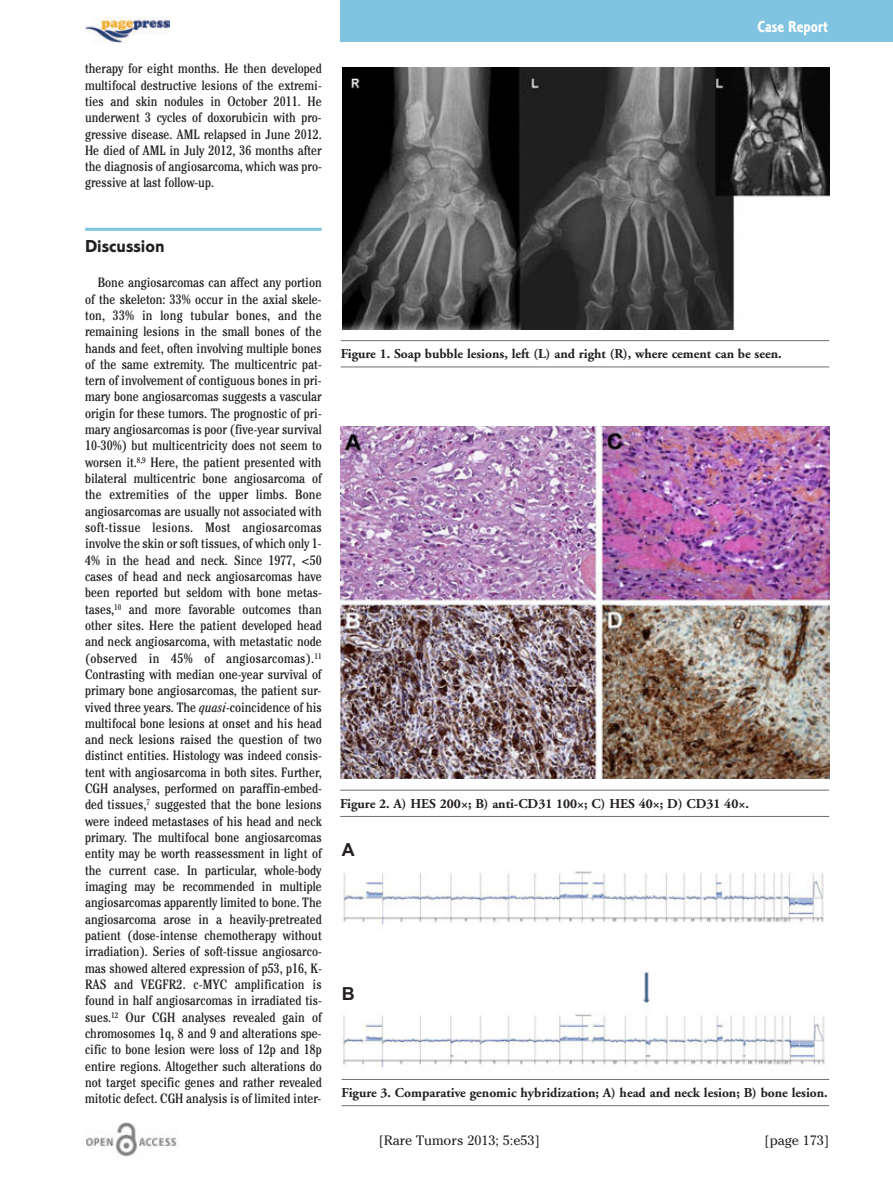
<style>
.page{position:relative;width:893px;height:1191px;background:#fff}
.page>*{position:absolute;margin:0;border:0;box-sizing:border-box;transform-origin:0 0}
.t1{font:18px "Corinthian Bold Plain";color:#231f20}
.t2{font:700 18px "Arial";color:#231f20}
.t3{font:16.5px "Corinthian Bold Condensed Plain";color:#fff}
.t4{font:condensed 13.5px/16.4px "Cheltenham";color:#231f20;text-align:justify}
.t5{font:700 13.5px "Adobe Garamond";color:#231f20}
.t6{font:13.5px "Cheltenham";color:#231f20}
.s1{font-style:italic}
</style>
<div class="page">
<hr style="left:85px;top:228px;width:237px;height:3px;background:#81c4e2">
<div style="left:340px;top:0;width:553px;height:42px;background:#81c4e2"></div>
<img style="left:86px;top:1123px;width:93px;height:34px">
<img style="left:85px;top:17px;width:85px;height:26px">
<hr style="left:341px;top:340px;width:488px;height:1px;background:#6c6d70">
<hr style="left:341px;top:366px;width:488px;height:1px;background:#6c6d70">
<img style="left:342px;top:68px;width:487px;height:261px">
<hr style="left:340px;top:790px;width:489px;height:1px;background:#6c6d70">
<hr style="left:340px;top:816px;width:489px;height:1px;background:#6c6d70">
<img style="left:341px;top:427px;width:488px;height:351px">
<img style="left:342px;top:871px;width:483px;height:197px">
<hr style="left:342px;top:1079px;width:487px;height:1px;background:#6c6d70">
<hr style="left:342px;top:1105px;width:487px;height:1px;background:#6c6d70">
<p class="t4" style="left:85px;top:62px;width:238px">therapy for eight months. He then developed multifocal destructive lesions of the extremi&shy;ties and skin nodules in October 2011. He underwent 3 cycles of doxorubicin with pro&shy;gressive disease. AML relapsed in June 2012.<br>He died of AML in July 2012, 36 months after the diagnosis of angiosarcoma, which was pro&shy;gressive at last follow-up.</p>
<p class="t3" style="left:757px;top:21px;width:72px">Case Report</p>
<h1 class="t1" style="left:85px;top:240px;width:81px">Discussion</h1>
<p class="t4" style="left:85px;top:276px;width:238px;text-indent:13px">Bone angiosarcomas can affect any portion of the skeleton: 33% occur in the axial skele&shy;ton, 33% in long tubular bones, and the remaining lesions in the small bones of the hands and feet, often involving multiple bones of the same extremity. The multicentric pat&shy;tern of involvement of contiguous bones in pri&shy;mary bone angiosarcomas suggests a vascular origin for these tumors. The prognostic of pri&shy;mary angiosarcomas is poor (five-year survival 10-30%) but multicentricity does not seem to worsen it.<sup>8,9</sup> Here, the patient presented with bilateral multicentric bone angiosarcoma of the extremities of the upper limbs. Bone angiosarcomas are usually not associated with soft-tissue lesions. Most angiosarcomas involve the skin or soft tissues, of which only 1- 4% in the head and neck. Since 1977, &lt;50 cases of head and neck angiosarcomas have been reported but seldom with bone metas&shy;tases,<sup>10</sup> and more favorable outcomes than other sites. Here the patient developed head and neck angiosarcoma, with metastatic node (observed in 45% of angiosarcomas).<sup>11<br></sup>Contrasting with median one-year survival of primary bone angiosarcomas, the patient sur&shy;vived three years. The <span class="s1">quasi</span>-coincidence of his multifocal bone lesions at onset and his head and neck lesions raised the question of two distinct entities. Histology was indeed consis&shy;tent with angiosarcoma in both sites. Further, CGH analyses, performed on paraffin-embed&shy;ded tissues,<sup>7</sup> suggested that the bone lesions were indeed metastases of his head and neck primary. The multifocal bone angiosarcomas entity may be worth reassessment in light of the current case. In particular, whole-body imaging may be recommended in multiple angiosarcomas apparently limited to bone. The angiosarcoma arose in a heavily-pretreated patient (dose-intense chemotherapy without irradiation). Series of soft-tissue angiosarco&shy;mas showed altered expression of p53, p16, K-RAS and VEGFR2. c-MYC amplification is found in half angiosarcomas in irradiated tis&shy;sues.<sup>12</sup> Our CGH analyses revealed gain of chromosomes 1q, 8 and 9 and alterations spe&shy;cific to bone lesion were loss of 12p and 18p entire regions. Altogether such alterations do not target specific genes and rather revealed mitotic defect. CGH analysis is of limited inter-</p>
<p class="t5" style="left:341px;top:348px;width:442px">Figure 1. Soap bubble lesions, left (L) and right (R), where cement can be seen.</p>
<p class="t5" style="left:340px;top:798px;width:410px">Figure 2. A) HES 200×; B) anti-CD31 100×; C) HES 40×; D) CD31 40×.</p>
<h1 class="t2" style="left:342px;top:839px;width:14px">A</h1>
<h1 class="t2" style="left:342px;top:983px;width:14px">B</h1>
<p class="t5" style="left:342px;top:1087px;width:488px">Figure 3. Comparative genomic hybridization; A) head and neck lesion; B) bone lesion.</p>
<p class="t6" style="left:379px;top:1132px;width:163px">[Rare Tumors 2013; 5:e53]</p>
<p class="t6" style="left:764px;top:1132px;width:66px">[page 173]</p>
</div>
